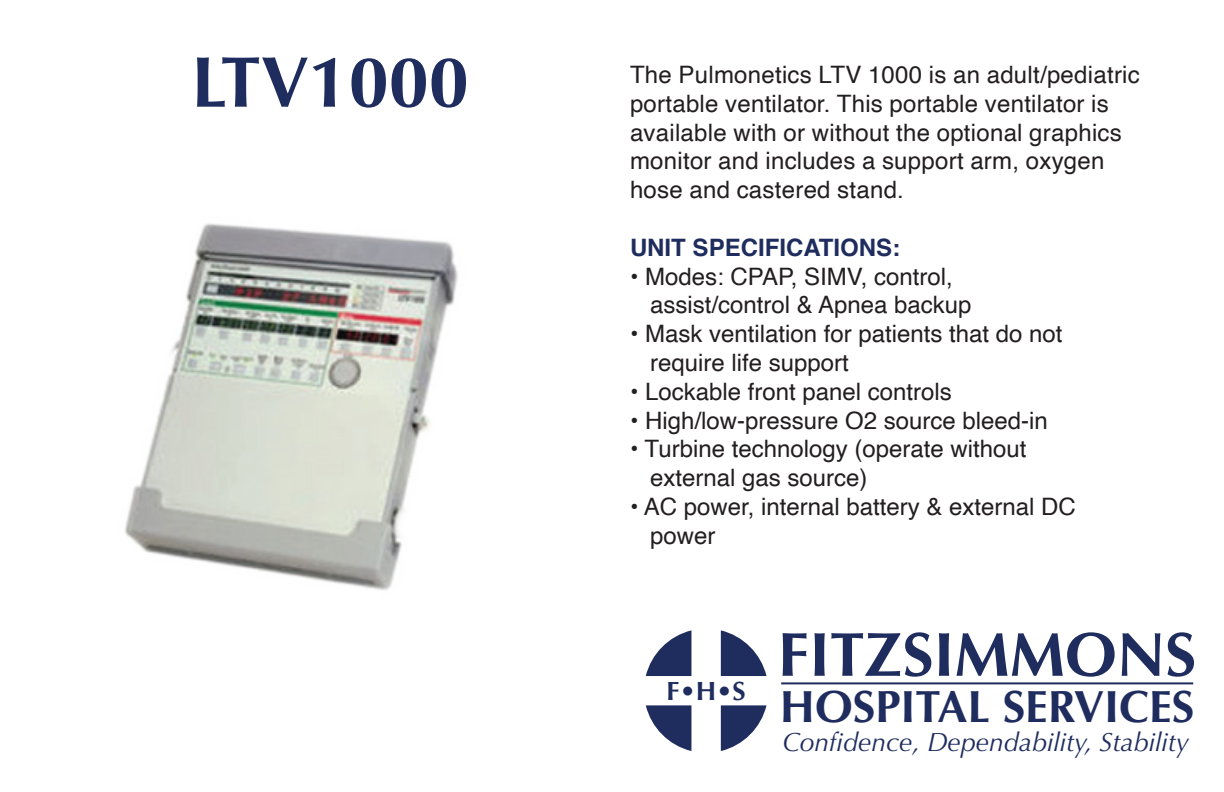
<style>
.page{position:relative;width:1224px;height:792px;background:#fff}
.page>*{position:absolute;margin:0;border:0;box-sizing:border-box;transform-origin:0 0}
.t1{font:700 72px "Optima";color:#1f2d5e}
.t2{font:700 62.2px "Optima";color:#1f2c5e}
.t3{font:700 45.2px "Optima";color:#1f2c5e}
.t4{font:italic 26.4px "Optima";color:#1f2c5e}
.t5{font:700 26.4px "Optima";color:#1f2c5e}
.t6{font:24px/28.8px "Helvetica";color:#231f20}
.t7{font:700 24px "Helvetica";color:#1f2d5e}
</style>
<div class="page">
<img style="left:124px;top:223px;width:334px;height:367px">
<svg style="left:721px;top:630px;width:45px;height:46px"></svg>
<svg style="left:646px;top:630px;width:45px;height:46px"></svg>
<svg style="left:646px;top:705px;width:45px;height:46px"></svg>
<svg style="left:721px;top:705px;width:45px;height:46px"></svg>
<hr style="left:781px;top:682px;width:412px;height:2px;background:#1f2c5e">
<h1 class="t1" style="left:191px;top:40px;width:279px">LTV1000</h1>
<p class="t6" style="left:630px;top:61px;width:511px">The Pulmonetics LTV 1000 is an adult/pediatric portable ventilator. This portable ventilator is available with or without the optional graphics monitor and includes a support arm, oxygen hose and castered stand.</p>
<p class="t7" style="left:630px;top:228px;width:272px">UNIT SPECIFICATIONS:</p>
<p class="t6" style="left:650px;top:262px;width:323px;text-indent:-20px">• Modes: CPAP, SIMV, control, assist/control &amp; Apnea backup</p>
<p class="t6" style="left:650px;top:320px;width:414px;text-indent:-20px">• Mask ventilation for patients that do not require life support</p>
<p class="t6" style="left:630px;top:378px;width:323px">• Lockable front panel controls</p>
<p class="t6" style="left:630px;top:406px;width:419px">• High/low-pressure O2 source bleed-in</p>
<p class="t6" style="left:650px;top:435px;width:378px;text-indent:-20px">• Turbine technology (operate without external gas source)</p>
<p class="t6" style="left:650px;top:493px;width:427px;text-indent:-20px">• AC power, internal battery &amp; external DC power</p>
<p class="t5" style="left:667px;top:676px;width:80px">F•H•S</p>
<h2 class="t2" style="left:778px;top:618px;width:420px">FITZSIMMONS</h2>
<h3 class="t3" style="left:780px;top:680px;width:416px">HOSPITAL SERVICES</h3>
<p class="t4" style="left:782px;top:727px;width:408px">Confidence, Dependability, Stability</p>
</div>
